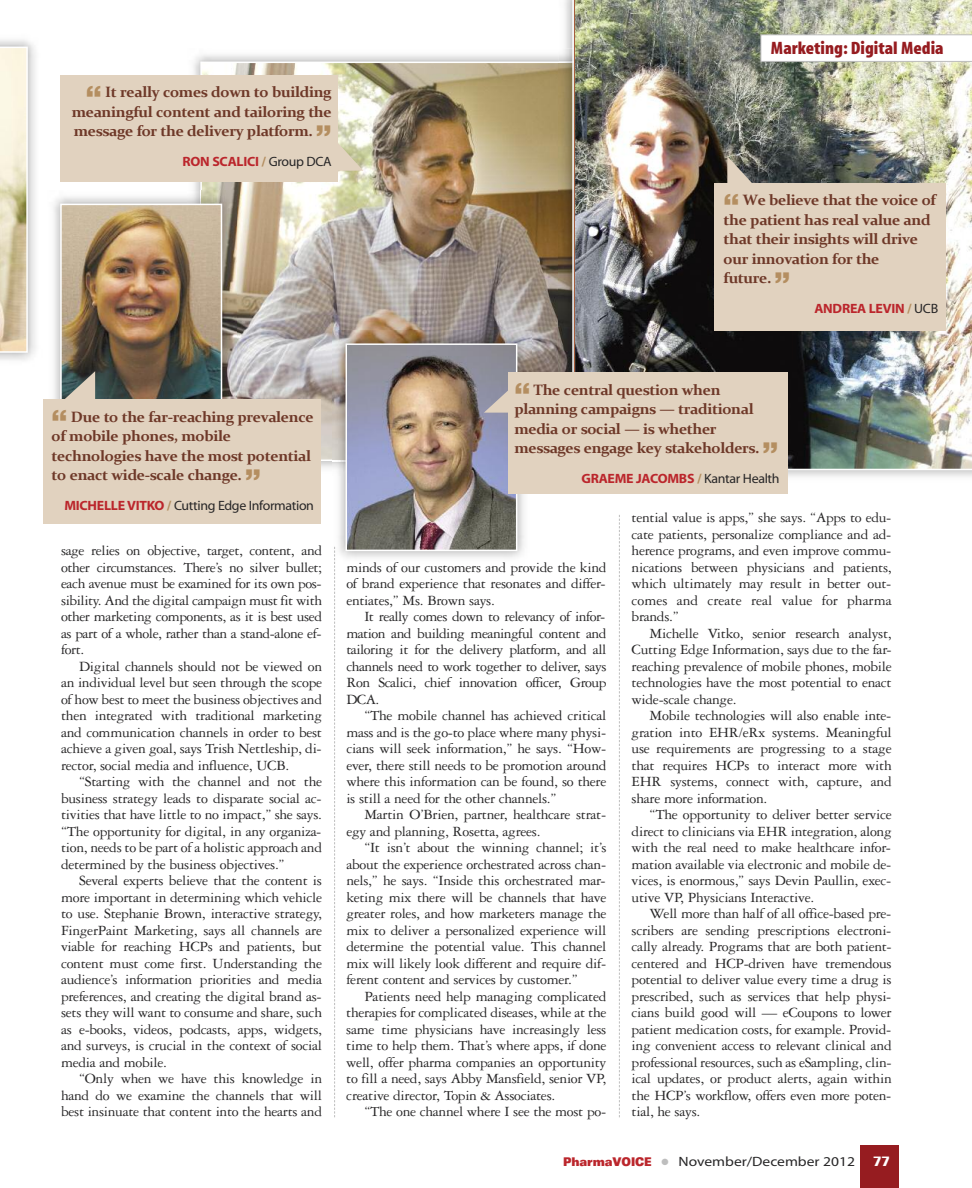
<style>
.page{position:relative;width:972px;height:1188px;background:#fff}
.page>*{position:absolute;margin:0;border:0;box-sizing:border-box;transform-origin:0 0}
.t1{font:18px "Myriad MM 830 wt 300 wd";color:#961c20;scale:1.05 1}
.t2{font:15px/16.5px "Garamond Three";letter-spacing:-.02em;color:#272627;text-align:justify}
.t3{font:700 15px/19.5px "Constantia";letter-spacing:-.025em;color:#6e3828}
.t4{font:13.5px "Myriad MM 700 wt 600 wd";letter-spacing:-.02em;color:#bb262c}
.t5{font:13.5px "Myriad MM 400 wt 600 wd";letter-spacing:-.025em;color:#272627}
.t6{font:13.5px "Myriad MM 400 wt 600 wd";color:#272627;scale:1.15 1}
.t7{font:700 condensed 13.5px "Univers";color:#fff;scale:1.4 1}
.s1{font-family:"Helvetica";font-weight:900;font-size:30px;color:#b48e60}
.s2{color:#b48e60}
.s3{font-family:"Myriad MM 400 wt 600 wd";color:#272627}
.s4{font-family:"Myriad MM 700 wt 600 wd";color:#bb262c}
.s5{font-family:"Myriad MM 700 wt 600 wd";color:#b48e60}
.s6{font-family:"Univers";font-weight:900;font-stretch:expanded;font-size:12px;color:#bb262c}
.s7{color:#bebebe}
</style>
<div class="page">
<img style="left:203px;top:65px;width:356px;height:393px">
<img style="left:332px;top:330px;width:200px;height:228px">
<img style="left:349px;top:346px;width:165px;height:202px">
<div style="left:346px;top:343px;width:171px;height:208px;border:2px solid #fff"></div>
<img style="left:559px;top:63px;width:13px;height:310px">
<img style="left:572px;top:0;width:400px;height:469px">
<svg style="left:0;top:47px;width:28px;height:306px;background:#e6dcc1"></svg>
<svg style="left:760px;top:34px;width:212px;height:28px"></svg>
<svg style="left:619px;top:515px;width:1px;height:602px"></svg>
<svg style="left:334px;top:547px;width:1px;height:570px"></svg>
<div style="left:60px;top:75px;width:278px;height:107px;background:#e1d2bf"></div>
<svg style="left:338px;top:138px;width:25px;height:33px"></svg>
<div style="left:715px;top:183px;width:231px;height:148px;background:#e1d2bf"></div>
<svg style="left:727px;top:156px;width:30px;height:27px"></svg>
<div style="left:508px;top:373px;width:280px;height:121px;background:#e1d2bf"></div>
<svg style="left:484px;top:383px;width:24px;height:30px"></svg>
<img style="left:47px;top:190px;width:189px;height:210px">
<img style="left:63px;top:207px;width:156px;height:193px">
<div style="left:60px;top:204px;width:162px;height:209px;border:2px solid #fff"></div>
<div style="left:44px;top:400px;width:277px;height:124px;background:#e1d2bf"></div>
<svg style="left:63px;top:371px;width:32px;height:29px"></svg>
<div style="left:860px;top:1145px;width:39px;height:43px;background:#961c20"></div>
<p class="t3" style="left:72px;top:82px;width:261px;text-align:justify;text-indent:14px"><span class="s1">“</span> It really comes down to building meaningful content and tailoring the message for the delivery platform. <span class="s1">”</span></p>
<p class="t4" style="left:183px;top:157px;width:151px">RON SCALICI <span class="s2">/</span> <span class="s3">Group DCA</span></p>
<p class="t1" style="left:771px;top:42px;width:166px">Marketing: Digital Media</p>
<p class="t3" style="left:724px;top:190px;width:214px"><span class="s1">“</span> We believe that the voice of the patient has real value and that their insights will drive our innovation for the<br>future. <span class="s1">”</span></p>
<p class="t4" style="left:814px;top:303px;width:125px">ANDREA LEVIN <span class="s2">/</span> <span class="s3">UCB</span></p>
<p class="t3" style="left:52px;top:407px;width:264px"><span class="s1">“</span> Due to the far-reaching prevalence of mobile phones, mobile technologies have the most potential to enact wide-scale change. <span class="s1">”</span></p>
<p class="t5" style="left:64px;top:501px;width:251px"><span class="s4">MICHELLE VITKO</span> <span class="s5">/</span> Cutting Edge Information</p>
<p class="t2" style="left:61px;top:544px;width:263px">sage relies on objective, target, content, and other circumstances. There’s no silver bullet; each avenue must be examined for its own pos&shy;sibility. And the digital campaign must fit with other marketing components, as it is best used as part of a whole, rather than a stand-alone ef&shy;fort.</p>
<p class="t2" style="left:61px;top:659px;width:263px;text-indent:18px">Digital channels should not be viewed on an individual level but seen through the scope of how best to meet the business objectives and then integrated with traditional marketing and communication channels in order to best achieve a given goal, says Trish Nettleship, di&shy;rector, social media and influence, UCB.</p>
<p class="t2" style="left:61px;top:775px;width:263px;text-indent:18px">“Starting with the channel and not the business strategy leads to disparate social ac&shy;tivities that have little to no impact,” she says. “The opportunity for digital, in any organiza&shy;tion, needs to be part of a holistic approach and determined by the business objectives.”</p>
<p class="t2" style="left:61px;top:874px;width:263px;text-indent:18px">Several experts believe that the content is more important in determining which vehicle to use. Stephanie Brown, interactive strategy, FingerPaint Marketing, says all channels are viable for reaching HCPs and patients, but content must come first. Understanding the audience’s information priorities and media preferences, and creating the digital brand as&shy;sets they will want to consume and share, such as e-books, videos, podcasts, apps, widgets, and surveys, is crucial in the context of social media and mobile.</p>
<p class="t2" style="left:61px;top:1072px;width:263px;text-indent:18px">“Only when we have this knowledge in hand do we examine the channels that will best insinuate that content into the hearts and</p>
<p class="t3" style="left:514px;top:380px;width:266px"><span class="s1">“</span> The central question when planning campaigns — traditional media or social — is whether messages engage key stakeholders. <span class="s1">”</span></p>
<p class="t4" style="left:581px;top:474px;width:200px">GRAEME JACOMBS <span class="s2">/</span> <span class="s3">Kantar Health</span></p>
<p class="t2" style="left:346px;top:560px;width:262px">minds of our customers and provide the kind of brand experience that resonates and differ&shy;entiates,” Ms. Brown says.</p>
<p class="t2" style="left:346px;top:610px;width:262px;text-indent:18px">It really comes down to relevancy of infor&shy;mation and building meaningful content and tailoring it for the delivery platform, and all channels need to work together to deliver, says Ron Scalici, chief innovation officer, Group DCA.</p>
<p class="t2" style="left:346px;top:709px;width:262px;text-indent:18px">“The mobile channel has achieved critical mass and is the go-to place where many physi&shy;cians will seek information,” he says. “How&shy;ever, there still needs to be promotion around where this information can be found, so there is still a need for the other channels.”</p>
<p class="t2" style="left:346px;top:808px;width:261px;text-indent:18px">Martin O’Brien, partner, healthcare strat&shy;egy and planning, Rosetta, agrees.</p>
<p class="t2" style="left:346px;top:841px;width:262px;text-indent:18px">“It isn’t about the winning channel; it’s about the experience orchestrated across chan&shy;nels,” he says. “Inside this orchestrated mar&shy;keting mix there will be channels that have greater roles, and how marketers manage the mix to deliver a personalized experience will determine the potential value. This channel mix will likely look different and require dif&shy;ferent content and services by customer.”</p>
<p class="t2" style="left:346px;top:989px;width:262px;text-indent:18px">Patients need help managing complicated therapies for complicated diseases, while at the same time physicians have increasingly less time to help them. That’s where apps, if done well, offer pharma companies an opportunity to fill a need, says Abby Mansfield, senior VP, creative director, Topin &amp; Associates.</p>
<p class="t2" style="left:364px;top:1105px;width:243px">“The one channel where I see the most po-</p>
<p class="t2" style="left:632px;top:511px;width:262px">tential value is apps,” she says. “Apps to edu&shy;cate patients, personalize compliance and ad&shy;herence programs, and even improve commu&shy;nications between physicians and patients, which ultimately may result in better out&shy;comes and create real value for pharma brands.”</p>
<p class="t2" style="left:632px;top:626px;width:262px;text-indent:18px">Michelle Vitko, senior research analyst, Cutting Edge Information, says due to the far&shy;reaching prevalence of mobile phones, mobile technologies have the most potential to enact wide-scale change.</p>
<p class="t2" style="left:632px;top:709px;width:262px;text-indent:18px">Mobile technologies will also enable inte&shy;gration into EHR/eRx systems. Meaningful use requirements are progressing to a stage that requires HCPs to interact more with EHR systems, connect with, capture, and share more information.</p>
<p class="t2" style="left:632px;top:808px;width:262px;text-indent:18px">“The opportunity to deliver better service direct to clinicians via EHR integration, along with the real need to make healthcare infor&shy;mation available via electronic and mobile de&shy;vices, is enormous,” says Devin Paullin, exec&shy;utive VP, Physicians Interactive.</p>
<p class="t2" style="left:632px;top:907px;width:262px;text-indent:18px">Well more than half of all office-based pre&shy;scribers are sending prescriptions electroni&shy;cally already. Programs that are both patient&shy;centered and HCP-driven have tremendous potential to deliver value every time a drug is prescribed, such as services that help physi&shy;cians build good will — eCoupons to lower patient medication costs, for example. Provid&shy;ing convenient access to relevant clinical and professional resources, such as eSampling, clin&shy;ical updates, or product alerts, again within the HCP’s workflow, offers even more poten&shy;tial, he says.</p>
<p class="t6" style="left:563px;top:1156px;width:255px"><span class="s6">PharmaVOICE</span> <span class="s7">●</span> November/December 2012</p>
<p class="t7" style="left:873px;top:1156px;width:13px">77</p>
</div>
